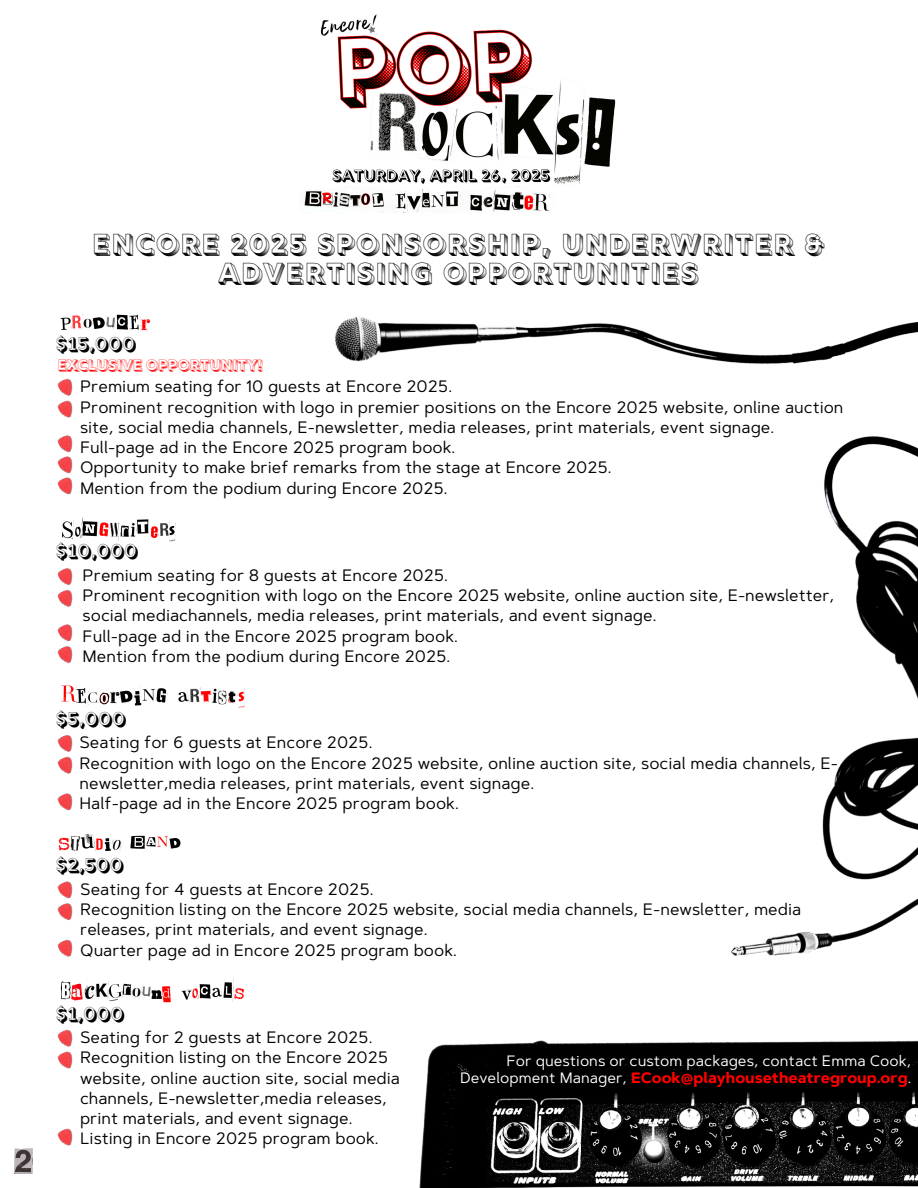
<style>
.page{position:relative;width:918px;height:1188px;background:#fff}
.page>*{position:absolute;margin:0;border:0;box-sizing:border-box;transform-origin:0 0}
.t1{font:30px/29.2px "Rig Bold Halftone";letter-spacing:.04em;color:#000;text-align:center}
.t2{font:20.25px "Rig Medium Fill";color:#000}
.t3{font:16.5px/20.2px "Artegra Sans";color:#000}
.t4{font:16.5px "Rig Bold Halftone";letter-spacing:-.04em;color:#f00}
.t5{font:15px/16.8px "Artegra Sans";color:#fff;text-align:right}
.s1{font-weight:700;color:#f00}
</style>
<div class="page">
<img style="left:169px;top:316px;width:749px;height:640px">
<img style="left:15px;top:1149px;width:18px;height:24px">
<img style="left:57px;top:378px;width:16px;height:40px">
<img style="left:57px;top:435px;width:16px;height:60px">
<img style="left:60px;top:314px;width:91px;height:20px">
<img style="left:57px;top:568px;width:16px;height:39px">
<img style="left:57px;top:624px;width:16px;height:39px">
<img style="left:61px;top:516px;width:119px;height:25px">
<img style="left:57px;top:735px;width:16px;height:39px">
<img style="left:57px;top:793px;width:16px;height:18px">
<img style="left:61px;top:685px;width:191px;height:24px">
<img style="left:57px;top:881px;width:16px;height:39px">
<img style="left:57px;top:939px;width:16px;height:18px">
<img style="left:58px;top:832px;width:130px;height:22px">
<img style="left:57px;top:1029px;width:16px;height:40px">
<img style="left:57px;top:1128px;width:16px;height:18px">
<img style="left:60px;top:978px;width:184px;height:25px">
<img style="left:419px;top:1040px;width:499px;height:148px">
<img style="left:304px;top:14px;width:312px;height:199px">
<p class="t1" style="left:93px;top:231px;width:734px">ENCORE 2025 SPONSORSHIP, UNDERWRITER &amp;<br>ADVERTISING OPPORTUNITIES</p>
<p class="t2" style="left:57px;top:332px;width:82px">$15,000</p>
<p class="t4" style="left:58px;top:355px;width:207px">EXCLUSIVE OPPORTUNITY!</p>
<p class="t3" style="left:80px;top:376px;width:374px">Premium seating for 10 guests at Encore 2025.</p>
<h1 class="t3" style="left:80px;top:397px;width:765px">Prominent recognition with logo in premier positions on the Encore 2025 website, online auction site, social media channels, E-newsletter, media releases, print materials, event signage.</h1>
<p class="t3" style="left:80px;top:437px;width:377px">Full-page ad in the Encore 2025 program book.</p>
<h2 class="t3" style="left:80px;top:457px;width:533px">Opportunity to make brief remarks from the stage at Encore 2025.</h2>
<p class="t3" style="left:80px;top:478px;width:369px">Mention from the podium during Encore 2025.</p>
<p class="t2" style="left:57px;top:540px;width:83px">$10,000</p>
<p class="t3" style="left:83px;top:565px;width:367px">Premium seating for 8 guests at Encore 2025.</p>
<p class="t3" style="left:83px;top:585px;width:753px">Prominent recognition with logo on the Encore 2025 website, online auction site, E-newsletter, social mediachannels, media releases, print materials, and event signage.</p>
<p class="t3" style="left:83px;top:626px;width:377px">Full-page ad in the Encore 2025 program book.</p>
<h2 class="t3" style="left:83px;top:646px;width:369px">Mention from the podium during Encore 2025.</h2>
<p class="t2" style="left:57px;top:708px;width:71px">$5,000</p>
<p class="t3" style="left:80px;top:732px;width:294px">Seating for 6 guests at Encore 2025.</p>
<p class="t3" style="left:80px;top:753px;width:760px">Recognition with logo on the Encore 2025 website, online auction site, social media channels, E&shy;newsletter,media releases, print materials, event signage.</p>
<p class="t3" style="left:80px;top:793px;width:381px">Half-page ad in the Encore 2025 program book.</p>
<p class="t2" style="left:57px;top:854px;width:69px">$2,500</p>
<p class="t3" style="left:80px;top:879px;width:295px">Seating for 4 guests at Encore 2025.</p>
<p class="t3" style="left:80px;top:899px;width:723px">Recognition listing on the Encore 2025 website, social media channels, E-newsletter, media releases, print materials, and event signage.</p>
<p class="t3" style="left:80px;top:940px;width:378px">Quarter page ad in Encore 2025 program book.</p>
<p class="t2" style="left:57px;top:1003px;width:70px">$1,000</p>
<p class="t3" style="left:80px;top:1027px;width:294px">Seating for 2 guests at Encore 2025.</p>
<p class="t3" style="left:80px;top:1047px;width:322px">Recognition listing on the Encore 2025 website, online auction site, social media channels, E-newsletter,media releases, print materials, and event signage.</p>
<h2 class="t3" style="left:80px;top:1128px;width:300px">Listing in Encore 2025 program book.</h2>
<p class="t5" style="left:460px;top:1052px;width:453px">For questions or custom packages, contact Emma Cook,<br>Development Manager, <span class="s1">ECook@playhousetheatregroup.org</span>.</p>
</div>
